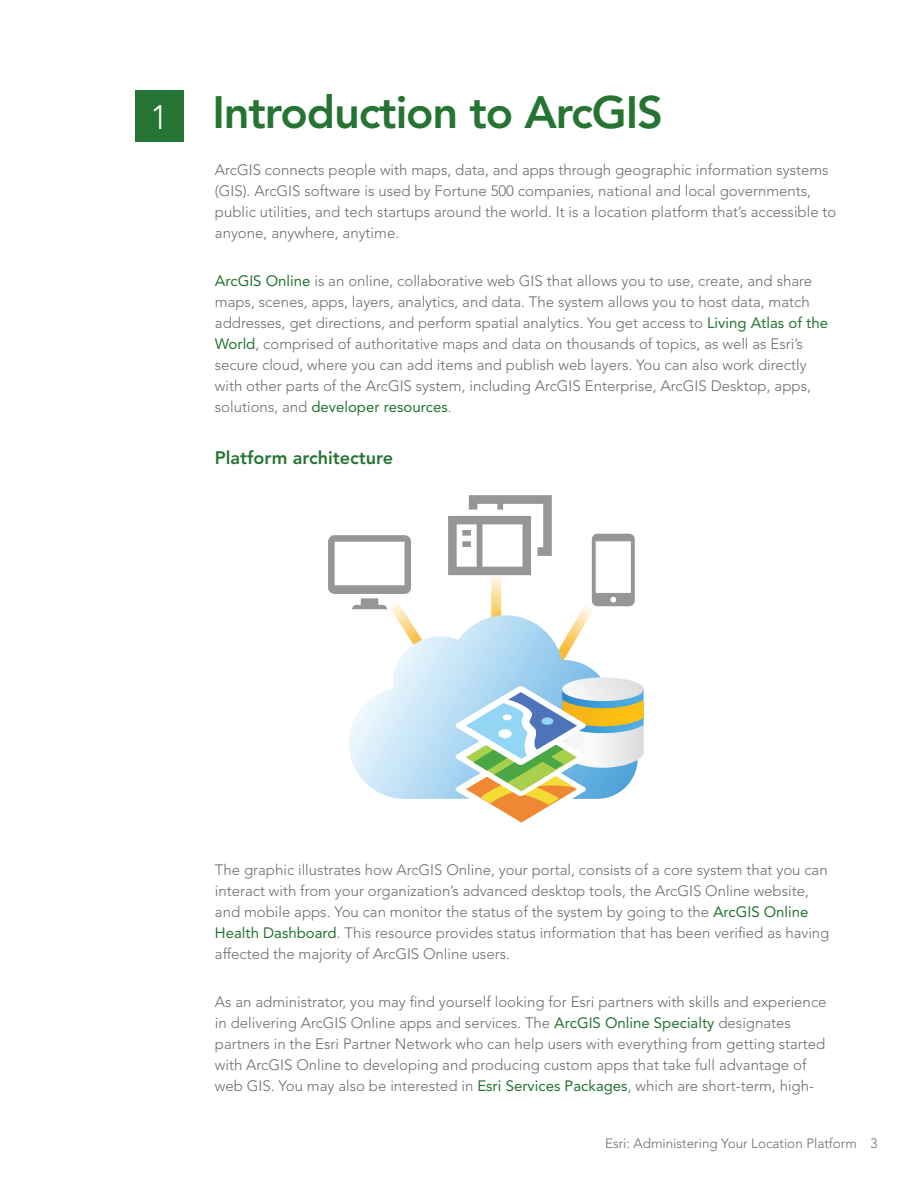
<style>
.page{position:relative;width:918px;height:1188px;background:#fff}
.page>*{position:absolute;margin:0;border:0;box-sizing:border-box;transform-origin:0 0}
.Page_Header{font:800 45px "Avenir LT Std";letter-spacing:-.025em;color:#267434}
.table_of_contents{font:300 33.75px "Avenir LT Std";color:#fff}
.Header_12{font:800 18px "Avenir LT Std";color:#267434}
.Body_10{font:300 15px/21px "Avenir LT Std";color:#6c6d70}
.t1{font:300 13.5px "Avenir LT Std";color:#6c6d70}
.s1{font-weight:400;color:#267434}
</style>
<div class="page">
<div style="left:135px;top:91px;width:49px;height:51px;background:#267434"></div>
<img style="left:352px;top:533px;width:279px;height:82px">
<svg style="left:349px;top:615px;width:252px;height:184px"></svg>
<svg style="left:455px;top:677px;width:189px;height:146px"></svg>
<svg style="left:448px;top:495px;width:104px;height:80px"></svg>
<svg style="left:592px;top:534px;width:43px;height:72px"></svg>
<svg style="left:328px;top:535px;width:83px;height:74px"></svg>
<p class="table_of_contents" style="left:151px;top:97px;width:19px">1</p>
<p class="Page_Header" style="left:212px;top:86px;width:452px">Introduction to ArcGIS</p>
<p class="Body_10" style="left:215px;top:159px;width:623px">ArcGIS connects people with maps, data, and apps through geographic information systems (GIS). ArcGIS software is used by Fortune 500 companies, national and local governments, public utilities, and tech startups around the world. It is a location platform that’s accessible to anyone, anywhere, anytime.</p>
<p class="Body_10" style="left:215px;top:270px;width:615px"><span class="s1">ArcGIS Online</span> is an online, collaborative web GIS that allows you to use, create, and share maps, scenes, apps, layers, analytics, and data. The system allows you to host data, match addresses, get directions, and perform spatial analytics. You get access to <span class="s1">Living Atlas of the World</span>, comprised of authoritative maps and data on thousands of topics, as well as Esri’s secure cloud, where you can add items and publish web layers. You can also work directly with other parts of the ArcGIS system, including ArcGIS Enterprise, ArcGIS Desktop, apps, solutions, and <span class="s1">developer resources</span>.</p>
<p class="Header_12" style="left:215px;top:447px;width:180px">Platform architecture</p>
<p class="Body_10" style="left:215px;top:860px;width:616px">The graphic illustrates how ArcGIS Online, your portal, consists of a core system that you can interact with from your organization’s advanced desktop tools, the ArcGIS Online website, and mobile apps. You can monitor the status of the system by going to the <span class="s1">ArcGIS Online Health Dashboard</span>. This resource provides status information that has been verified as having affected the majority of ArcGIS Online users.</p>
<p class="Body_10" style="left:215px;top:992px;width:613px">As an administrator, you may find yourself looking for Esri partners with skills and experience in delivering ArcGIS Online apps and services. The <span class="s1">ArcGIS Online Specialty</span> designates partners in the Esri Partner Network who can help users with everything from getting started with ArcGIS Online to developing and producing custom apps that take full advantage of web GIS. You may also be interested in <span class="s1">Esri Services Packages</span>, which are short-term, high-</p>
<p class="t1" style="left:605px;top:1136px;width:274px">Esri: Administering Your Location Platform 3</p>
</div>
